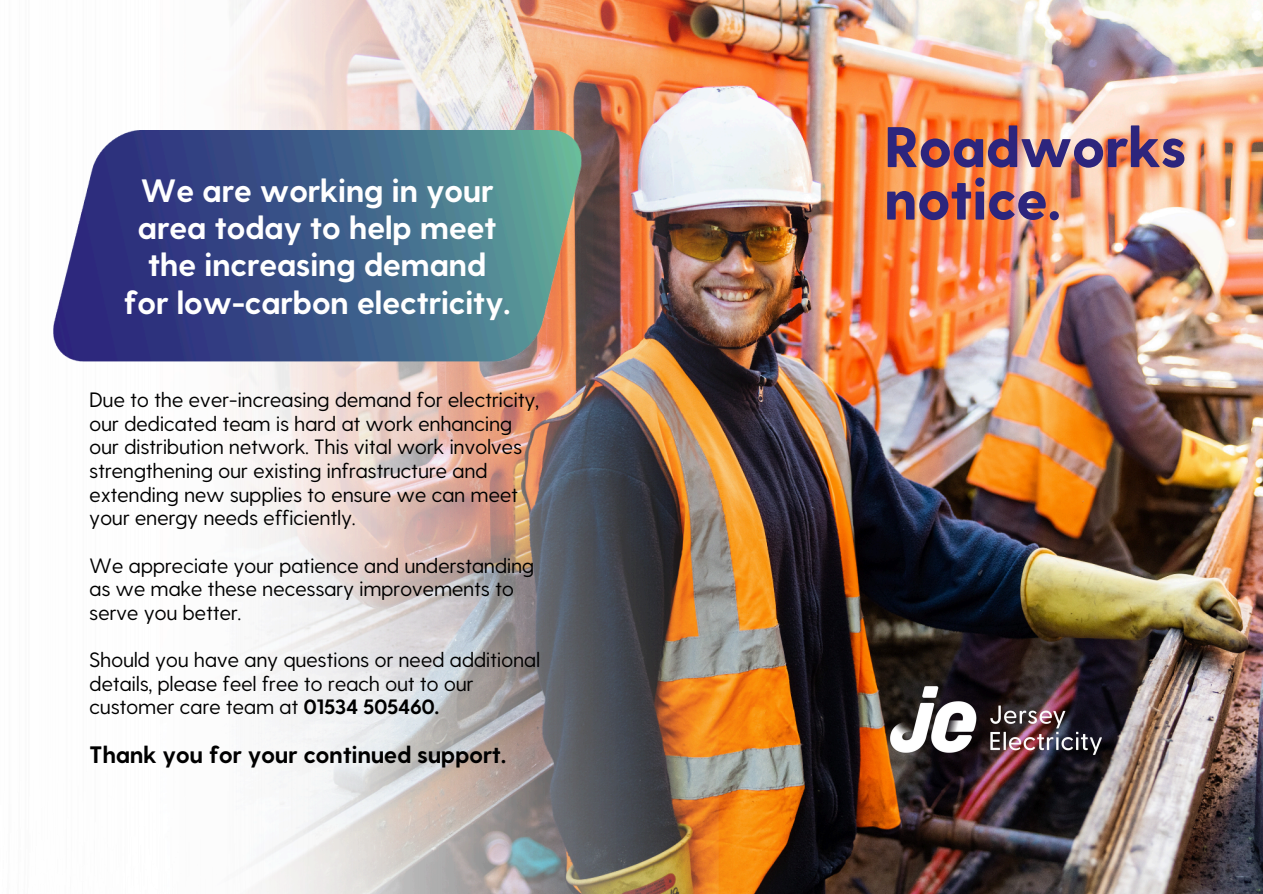
<style>
.page{position:relative;width:1263px;height:894px;background:#fff}
.page>*{position:absolute;margin:0;border:0;box-sizing:border-box;transform-origin:0 0}
.t1{font:800 57px "Greycliff CF";letter-spacing:-.02em;color:#2d257d}
.t2{font:700 32.25px/37.2px "Greycliff CF";letter-spacing:-.02em;color:#fff;text-align:center}
.t3{font:700 23.7px "Greycliff CF";letter-spacing:-.02em;color:#000}
.t4{font:20.7px/23.7px "Greycliff CF";letter-spacing:-.02em;color:#000}
.s1{font-weight:700}
</style>
<div class="page">
<img style="left:660px;top:0;width:603px;height:893px">
<img style="left:884px;top:678px;width:225px;height:84px">
<img style="left:76px;top:0;width:584px;height:893px">
<img style="left:53px;top:131px;width:528px;height:230px">
<p class="t1" style="left:884px;top:109px;width:304px">Roadworks</p>
<p class="t2" style="left:141px;top:170px;width:355px">We are working in your</p>
<p class="t1" style="left:884px;top:162px;width:179px">notice.</p>
<p class="t2" style="left:124px;top:207px;width:388px">area today to help meet the increasing demand for low-carbon electricity.</p>
<p class="t4" style="left:89px;top:386px;width:451px">Due to the ever-increasing demand for electricity, our dedicated team is hard at work enhancing our distribution network. This vital work involves strengthening our existing infrastructure and extending new supplies to ensure we can meet your energy needs efficiently.</p>
<p class="t4" style="left:89px;top:552px;width:447px">We appreciate your patience and understanding as we make these necessary improvements to serve you better.</p>
<p class="t4" style="left:89px;top:646px;width:452px">Should you have any questions or need additional details, please feel free to reach out to our customer care team at <span class="s1">01534 505460.</span></p>
<p class="t3" style="left:89px;top:738px;width:419px">Thank you for your continued support.</p>
</div>
